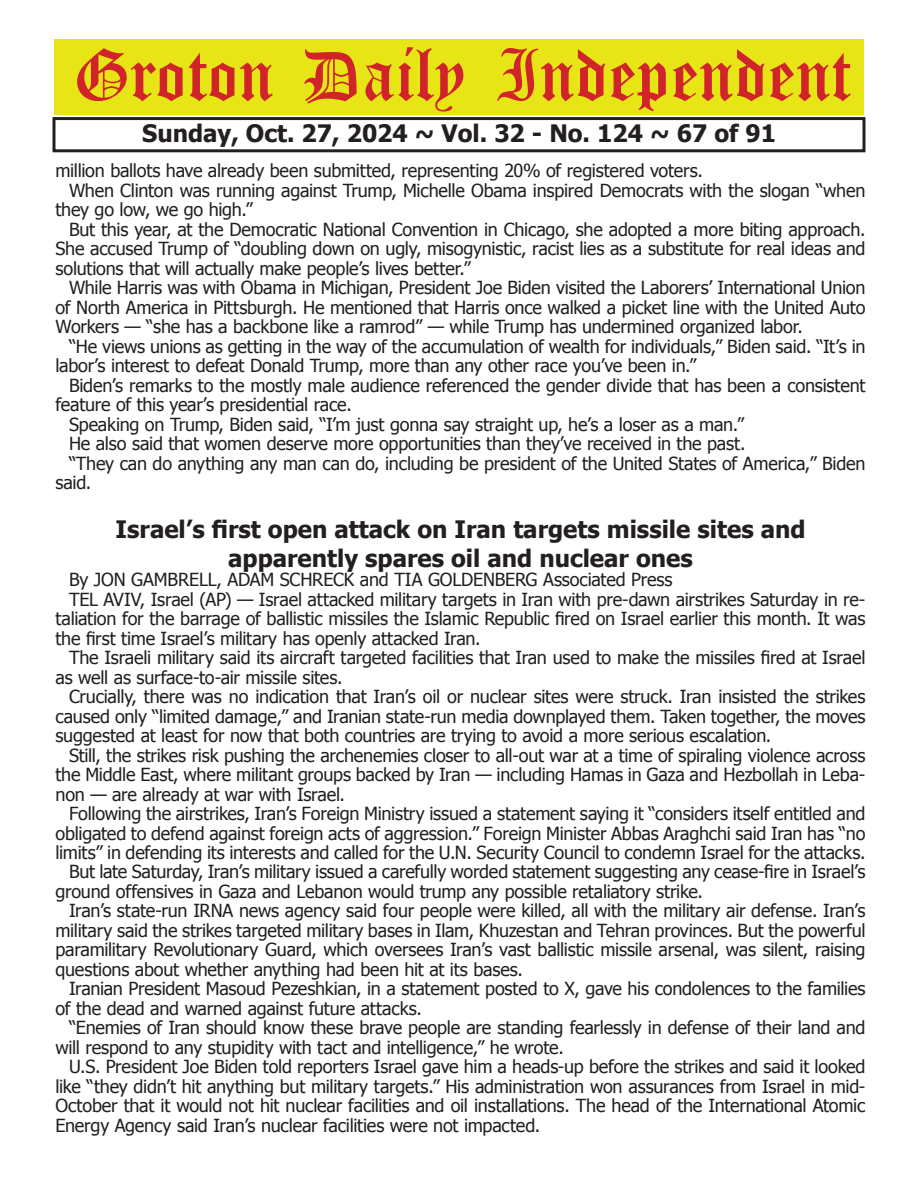
<style>
.page{position:relative;width:918px;height:1188px;background:#fff}
.page>*{position:absolute;margin:0;border:0;box-sizing:border-box;transform-origin:0 0}
.t1{font:54px "Old English Five";color:#d1232a}
.t2{font:700 24px/28.8px "Tahoma";color:#231f20;text-align:center}
.t3{font:18px "Tahoma";letter-spacing:-.015em;color:#231f20}
</style>
<div class="page">
<div style="left:52px;top:117px;width:814px;height:35px;border:3px solid #231f20"></div>
<div style="left:54px;top:40px;width:810px;height:75px;background:#e7e515"></div>
<h1 class="t1" style="left:73px;top:50px;width:779px">Groton Daily Independent</h1>
<h2 class="t2" style="left:142px;top:117px;width:635px">Sunday, Oct. 27, 2024 ~ Vol. 32 - No. 124 ~ 67 of 91</h2>
<p class="t3" style="left:56px;top:159px;width:649px">million ballots have already been submitted, representing 20% of registered voters.</p>
<p class="t3" style="left:69px;top:178px;width:798px">When Clinton was running against Trump, Michelle Obama inspired Democrats with the slogan “when</p>
<p class="t3" style="left:56px;top:198px;width:199px">they go low, we go high.”</p>
<p class="t3" style="left:69px;top:217px;width:798px">But this year, at the Democratic National Convention in Chicago, she adopted a more biting approach.</p>
<p class="t3" style="left:56px;top:237px;width:812px">She accused Trump of “doubling down on ugly, misogynistic, racist lies as a substitute for real ideas and</p>
<p class="t3" style="left:56px;top:256px;width:417px">solutions that will actually make people’s lives better.”</p>
<p class="t3" style="left:69px;top:276px;width:798px">While Harris was with Obama in Michigan, President Joe Biden visited the Laborers’ International Union</p>
<p class="t3" style="left:56px;top:295px;width:812px">of North America in Pittsburgh. He mentioned that Harris once walked a picket line with the United Auto</p>
<p class="t3" style="left:56px;top:315px;width:749px">Workers — “she has a backbone like a ramrod” — while Trump has undermined organized labor.</p>
<p class="t3" style="left:69px;top:334px;width:798px">“He views unions as getting in the way of the accumulation of wealth for individuals,” Biden said. “It’s in</p>
<p class="t3" style="left:56px;top:354px;width:643px">labor’s interest to defeat Donald Trump, more than any other race you’ve been in.”</p>
<p class="t3" style="left:69px;top:373px;width:798px">Biden’s remarks to the mostly male audience referenced the gender divide that has been a consistent</p>
<p class="t3" style="left:56px;top:393px;width:298px">feature of this year’s presidential race.</p>
<p class="t3" style="left:69px;top:412px;width:677px">Speaking on Trump, Biden said, “I’m just gonna say straight up, he’s a loser as a man.”</p>
<p class="t3" style="left:69px;top:432px;width:678px">He also said that women deserve more opportunities than they’ve received in the past.</p>
<p class="t3" style="left:69px;top:451px;width:798px">“They can do anything any man can do, including be president of the United States of America,” Biden</p>
<p class="t3" style="left:56px;top:471px;width:37px">said.</p>
<h2 class="t2" style="left:116px;top:513px;width:691px">Israel’s first open attack on Iran targets missile sites and apparently spares oil and nuclear ones</h2>
<p class="t3" style="left:69px;top:567px;width:605px">By JON GAMBRELL, ADAM SCHRECK and TIA GOLDENBERG Associated Press</p>
<p class="t3" style="left:69px;top:587px;width:798px">TEL AVIV, Israel (AP) — Israel attacked military targets in Iran with pre-dawn airstrikes Saturday in re-</p>
<p class="t3" style="left:56px;top:606px;width:811px">taliation for the barrage of ballistic missiles the Islamic Republic fired on Israel earlier this month. It was</p>
<p class="t3" style="left:56px;top:626px;width:427px">the first time Israel’s military has openly attacked Iran.</p>
<p class="t3" style="left:69px;top:645px;width:798px">The Israeli military said its aircraft targeted facilities that Iran used to make the missiles fired at Israel</p>
<p class="t3" style="left:56px;top:665px;width:289px">as well as surface-to-air missile sites.</p>
<p class="t3" style="left:69px;top:684px;width:798px">Crucially, there was no indication that Iran’s oil or nuclear sites were struck. Iran insisted the strikes</p>
<p class="t3" style="left:56px;top:704px;width:812px">caused only “limited damage,” and Iranian state-run media downplayed them. Taken together, the moves</p>
<p class="t3" style="left:56px;top:723px;width:717px">suggested at least for now that both countries are trying to avoid a more serious escalation.</p>
<p class="t3" style="left:69px;top:743px;width:798px">Still, the strikes risk pushing the archenemies closer to all-out war at a time of spiraling violence across</p>
<p class="t3" style="left:56px;top:762px;width:812px">the Middle East, where militant groups backed by Iran — including Hamas in Gaza and Hezbollah in Leba-</p>
<p class="t3" style="left:56px;top:782px;width:291px">non — are already at war with Israel.</p>
<p class="t3" style="left:69px;top:801px;width:798px">Following the airstrikes, Iran’s Foreign Ministry issued a statement saying it “considers itself entitled and</p>
<p class="t3" style="left:56px;top:821px;width:811px">obligated to defend against foreign acts of aggression.” Foreign Minister Abbas Araghchi said Iran has “no</p>
<p class="t3" style="left:56px;top:840px;width:812px">limits” in defending its interests and called for the U.N. Security Council to condemn Israel for the attacks.</p>
<p class="t3" style="left:69px;top:860px;width:798px">But late Saturday, Iran’s military issued a carefully worded statement suggesting any cease-fire in Israel’s</p>
<p class="t3" style="left:56px;top:879px;width:649px">ground offensives in Gaza and Lebanon would trump any possible retaliatory strike.</p>
<p class="t3" style="left:69px;top:899px;width:798px">Iran’s state-run IRNA news agency said four people were killed, all with the military air defense. Iran’s</p>
<p class="t3" style="left:56px;top:918px;width:812px">military said the strikes targeted military bases in Ilam, Khuzestan and Tehran provinces. But the powerful</p>
<p class="t3" style="left:56px;top:938px;width:812px">paramilitary Revolutionary Guard, which oversees Iran’s vast ballistic missile arsenal, was silent, raising</p>
<p class="t3" style="left:56px;top:957px;width:469px">questions about whether anything had been hit at its bases.</p>
<p class="t3" style="left:69px;top:977px;width:798px">Iranian President Masoud Pezeshkian, in a statement posted to X, gave his condolences to the families</p>
<p class="t3" style="left:56px;top:996px;width:368px">of the dead and warned against future attacks.</p>
<p class="t3" style="left:69px;top:1016px;width:798px">“Enemies of Iran should know these brave people are standing fearlessly in defense of their land and</p>
<p class="t3" style="left:56px;top:1035px;width:510px">will respond to any stupidity with tact and intelligence,” he wrote.</p>
<p class="t3" style="left:69px;top:1055px;width:798px">U.S. President Joe Biden told reporters Israel gave him a heads-up before the strikes and said it looked</p>
<p class="t3" style="left:56px;top:1074px;width:812px">like “they didn’t hit anything but military targets.” His administration won assurances from Israel in mid-</p>
<p class="t3" style="left:56px;top:1094px;width:811px">October that it would not hit nuclear facilities and oil installations. The head of the International Atomic</p>
<p class="t3" style="left:56px;top:1113px;width:486px">Energy Agency said Iran’s nuclear facilities were not impacted.</p>
</div>
